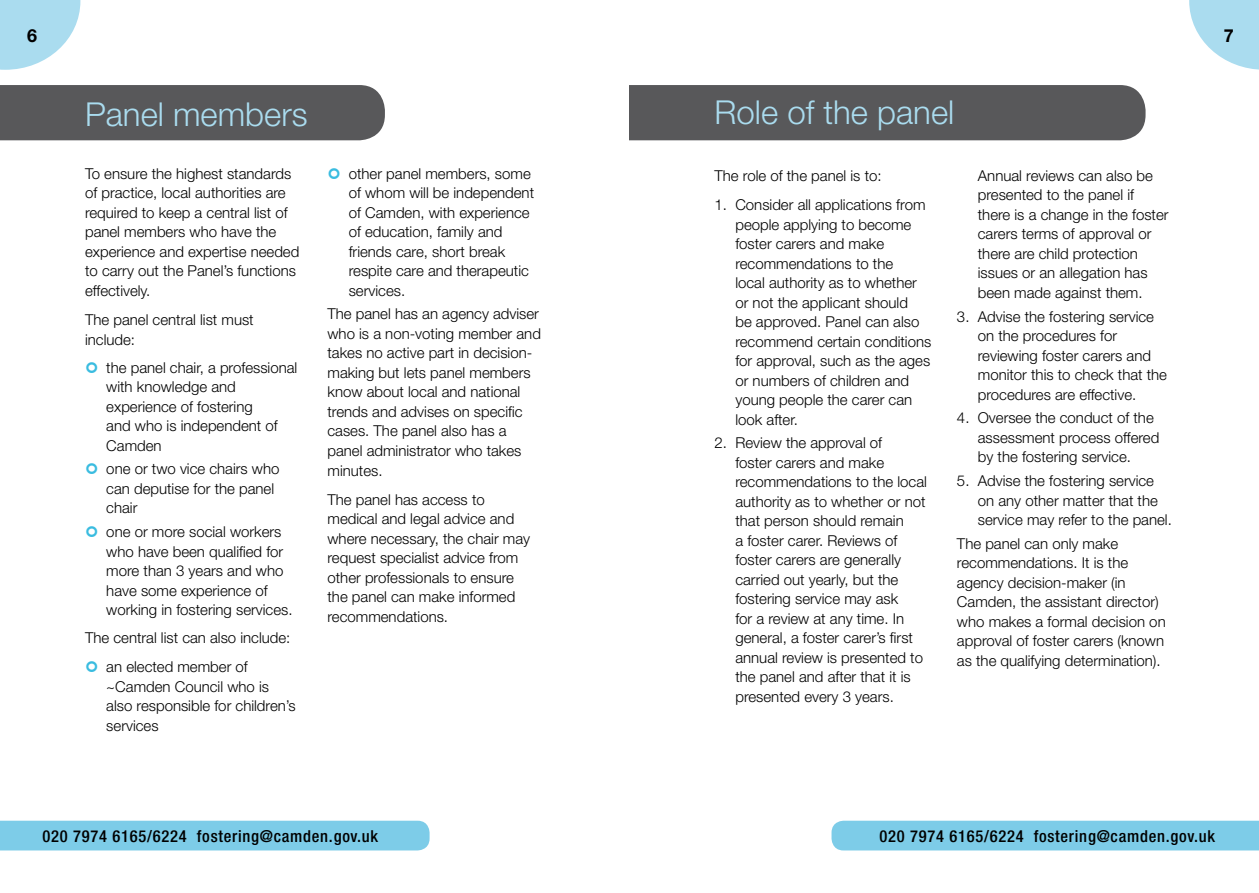
<style>
.page{position:relative;width:1259px;height:893px;background:#fff}
.page>*{position:absolute;margin:0;border:0;box-sizing:border-box;transform-origin:0 0}
.t1{font:300 33px "Helvetica Neue";color:#aadcef}
.t2{font:700 18px "Helvetica Neue";color:#000}
.t3{font:500 condensed 16.5px "Helvetica Neue";letter-spacing:.045em;color:#000}
.t4{font:300 15px/19.5px "Helvetica Neue";color:#000}
</style>
<div class="page">
<div style="left:0;top:85px;width:385px;height:55px;background:#58585a"></div>
<div style="left:584px;top:85px;width:561px;height:55px;background:#58585a;border-radius:25px"></div>
<div style="left:577px;top:71px;width:52px;height:85px;background:#fff"></div>
<div style="left:0;top:821px;width:429px;height:29px;background:#7dcce8"></div>
<svg style="left:0;top:0;width:80px;height:70px"></svg>
<svg style="left:1189px;top:0;width:70px;height:70px"></svg>
<div style="left:831px;top:821px;width:428px;height:29px;background:#7dcce8"></div>
<p class="t2" style="left:27px;top:25px;width:12px">6</p>
<p class="t2" style="left:1223px;top:25px;width:12px">7</p>
<h1 class="t1" style="left:85px;top:94px;width:224px">Panel members</h1>
<h1 class="t1" style="left:714px;top:92px;width:241px">Role of the panel</h1>
<p class="t4" style="left:85px;top:163px;width:216px">To ensure the highest standards of practice, local authorities are required to keep a central list of panel members who have the experience and expertise needed to carry out the Panel’s functions effectively.</p>
<p class="t4" style="left:85px;top:310px;width:170px">The panel central list must include:</p>
<p class="t4" style="left:106px;top:357px;width:192px">the panel chair, a professional with knowledge and experience of fostering<br>and who is independent of<br>Camden</p>
<p class="t4" style="left:106px;top:459px;width:175px">one or two vice chairs who can deputise for the panel chair</p>
<p class="t4" style="left:106px;top:522px;width:188px">one or more social workers who have been qualified for more than 3 years and who have some experience of working in fostering services.</p>
<p class="t4" style="left:106px;top:623px;width:186px;line-height:29.2px;text-indent:-21px">The central list can also include: an elected member of</p>
<p class="t4" style="left:106px;top:676px;width:191px">~Camden Council who is also responsible for children’s services</p>
<p class="t4" style="left:349px;top:163px;width:187px">other panel members, some of whom will be independent of Camden, with experience of education, family and friends care, short break respite care and therapeutic services.</p>
<p class="t4" style="left:327px;top:304px;width:215px">The panel has an agency adviser who is a non-voting member and takes no active part in decision&shy;making but lets panel members know about local and national trends and advises on specific cases. The panel also has a panel administrator who takes minutes.</p>
<p class="t4" style="left:327px;top:489px;width:204px">The panel has access to medical and legal advice and where necessary, the chair may request specialist advice from other professionals to ensure the panel can make informed recommendations.</p>
<p class="t4" style="left:714px;top:165px;width:169px">The role of the panel is to:</p>
<p class="t4" style="left:735px;top:195px;width:197px;text-indent:-21px">1. Consider all applications from people applying to become foster carers and make recommendations to the<br>local authority as to whether or not the applicant should<br>be approved. Panel can also recommend certain conditions for approval, such as the ages or numbers of children and young people the carer can look after.</p>
<p class="t4" style="left:735px;top:433px;width:193px;text-indent:-21px">2. Review the approval of<br>foster carers and make recommendations to the local authority as to whether or not that person should remain<br>a foster carer. Reviews of foster carers are generally carried out yearly, but the fostering service may ask<br>for a review at any time. In general, a foster carer’s first annual review is presented to the panel and after that it is presented every 3 years.</p>
<p class="t4" style="left:978px;top:165px;width:192px">Annual reviews can also be presented to the panel if there is a change in the foster carers terms of approval or there are child protection issues or an allegation has been made against them.</p>
<p class="t4" style="left:978px;top:306px;width:191px;text-indent:-21px">3. Advise the fostering service on the procedures for reviewing foster carers and monitor this to check that the procedures are effective.</p>
<p class="t4" style="left:978px;top:408px;width:183px;text-indent:-21px">4. Oversee the conduct of the assessment process offered by the fostering service.</p>
<p class="t4" style="left:978px;top:471px;width:195px;text-indent:-21px">5. Advise the fostering service on any other matter that the service may refer to the panel.</p>
<p class="t4" style="left:957px;top:533px;width:210px">The panel can only make recommendations. It is the agency decision-maker (in<br>Camden, the assistant director) who makes a formal decision on approval of foster carers (known as the qualifying determination).</p>
<p class="t3" style="left:43px;top:826px;width:337px">020 7974 6165/6224 fostering@camden.gov.uk</p>
<p class="t3" style="left:879px;top:826px;width:337px">020 7974 6165/6224 fostering@camden.gov.uk</p>
</div>
